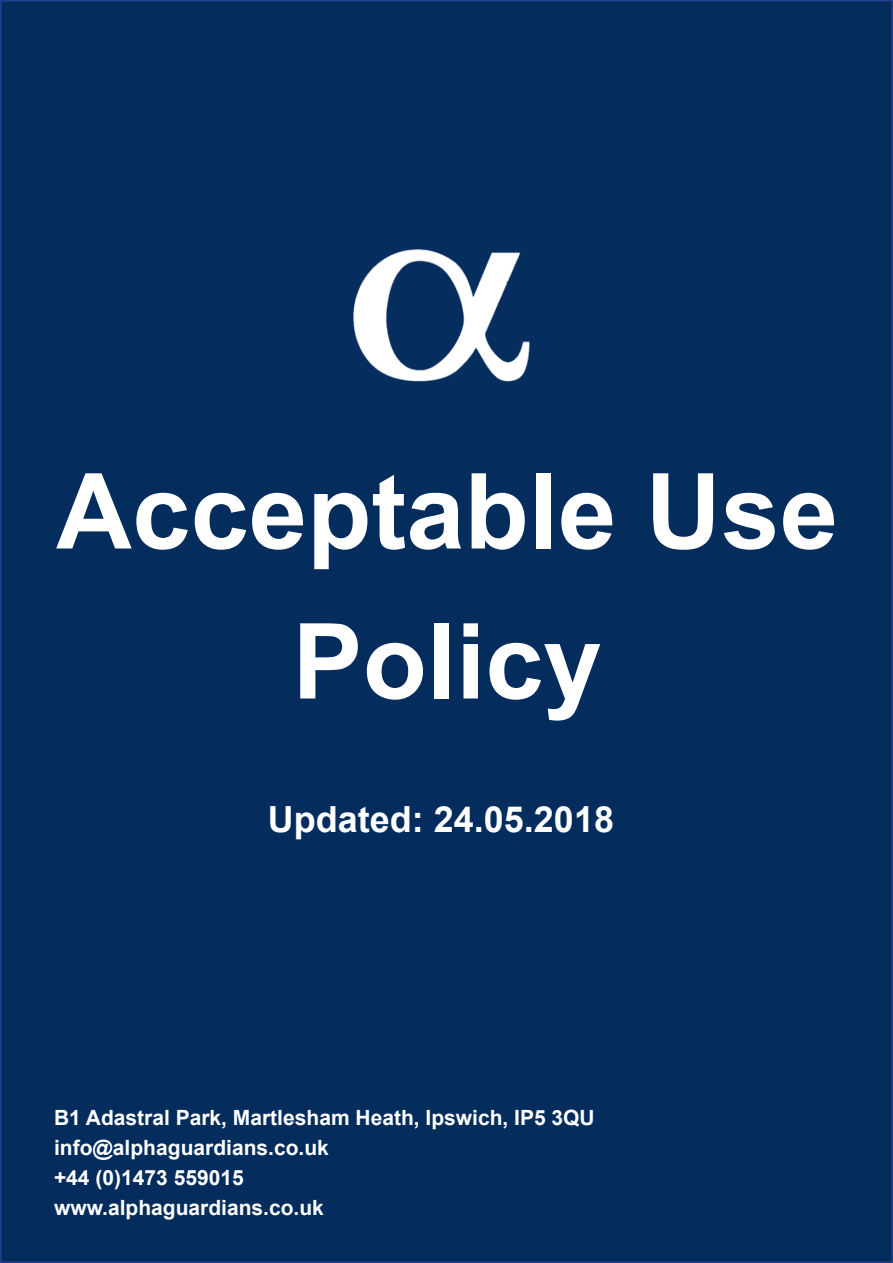
<style>
.page{position:relative;width:893px;height:1263px;background:#fff}
.page>*{position:absolute;margin:0;border:0;box-sizing:border-box;transform-origin:0 0}
.t1{font:700 105px/150px "Arial";color:#fff;text-align:center}
.t2{font:700 36px "Arial";color:#fff}
.t3{font:700 21px "Arial";color:#fff}
</style>
<div class="page">
<div style="left:1px;top:1px;width:891px;height:1261px;background:#042c5c"></div>
<img style="left:353px;top:249px;width:177px;height:133px">
<p class="t1" style="left:56px;top:440px;width:783px">Acceptable Use<br>Policy</p>
<p class="t2" style="left:268px;top:795px;width:348px">Updated: 24.05.2018</p>
<p class="t3" style="left:54px;top:1104px;width:542px">B1 Adastral Park, Martlesham Heath, Ipswich, IP5 3QU</p>
<p class="t3" style="left:54px;top:1134px;width:276px">info@alphaguardians.co.uk</p>
<p class="t3" style="left:54px;top:1164px;width:191px">+44 (0)1473 559015</p>
<p class="t3" style="left:54px;top:1194px;width:271px">www.alphaguardians.co.uk</p>
</div>
